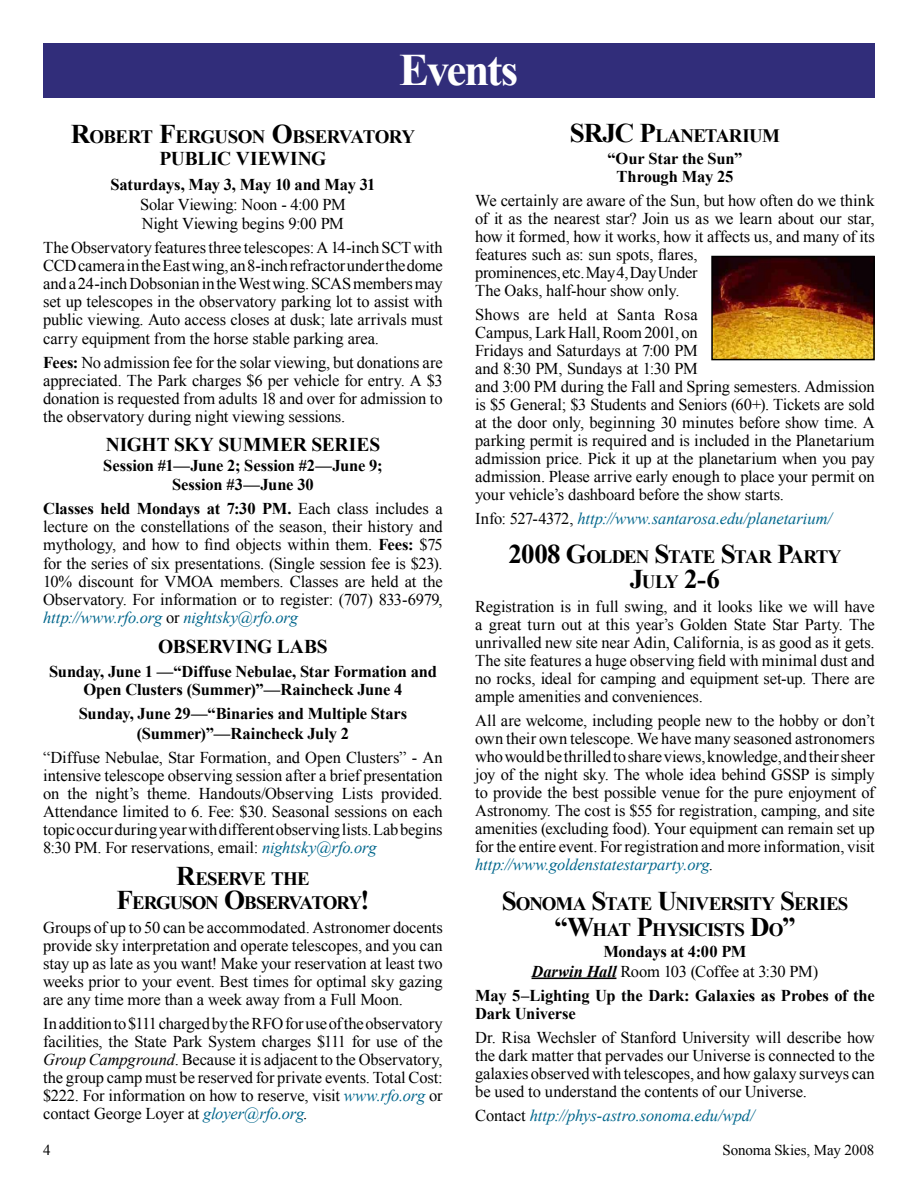
<style>
.page{position:relative;width:918px;height:1188px;background:#fff}
.page>*{position:absolute;margin:0;border:0;box-sizing:border-box;transform-origin:0 0}
.t1{font:700 45px "Times New Roman";letter-spacing:-.055em;color:#fff}
.t2{font:700 27px "Times New Roman";color:#000}
.t3{font:700 19.5px "Times New Roman";color:#000}
.t4{font:700 18.9px/25.5px "Times New Roman";letter-spacing:-.045em;color:#000;text-align:center}
.t5{font:700 18.9px "Times New Roman";letter-spacing:-.025em;color:#000}
.t6{font:16.5px/18px "Times New Roman";letter-spacing:-.01em;color:#000;text-align:justify}
.t7{font:700 16.5px/18px "Times New Roman";letter-spacing:-.01em;color:#000;text-align:center}
.t8{font:italic 16.5px "Times New Roman";letter-spacing:-.005em;color:#00668c}
.t9{font:15px "Times New Roman";letter-spacing:-.01em;color:#000}
.s1{font-size:27px}
.s2{font-weight:700}
.s3{font-style:italic;color:#00668c}
.s4{font-style:italic}
.s5{font-style:normal;color:#000}
.s6{font-size:18.9px}
.s7{font-weight:700;font-style:italic}
</style>
<div class="page">
<div style="left:43px;top:43px;width:832px;height:55px;background:#312d7a"></div>
<hr style="left:532px;top:978px;width:84px;height:1px;background:#000">
<img style="left:714px;top:259px;width:158px;height:98px">
<div style="left:711px;top:256px;width:164px;height:104px;border:2px solid #000"></div>
<h1 class="t1" style="left:399px;top:39px;width:121px">Events</h1>
<p class="t4" style="left:71px;top:123px;width:346px"><span class="s1">R</span>OBERT <span class="s1">F</span>ERGUSON <span class="s1">O</span>BSERVATORY</p>
<p class="t3" style="left:160px;top:145px;width:168px">Public Viewing</p>
<p class="t7" style="left:110px;top:175px;width:267px">Saturdays, May 3, May 10 and May 31</p>
<p class="t6" style="left:140px;top:194px;width:207px;line-height:19.8px">Solar Viewing: Noon - 4:00 PM<br>Night Viewing begins 9:00 PM</p>
<p class="t6" style="left:43px;top:239px;width:401px">The Observatory features three telescopes: A 14-inch SCT with CCD camera in the East wing, an 8-inch refractor under the dome and a 24-inch Dobsonian in the West wing. SCAS members may set up telescopes in the observatory parking lot to assist with public viewing. Auto access closes at dusk; late arrivals must carry equipment from the horse stable parking area.</p>
<p class="t6" style="left:43px;top:353px;width:401px"><span class="s2">Fees:</span> No admission fee for the solar viewing, but donations are appreciated. The Park charges $6 per vehicle for entry. A $3 donation is requested from adults 18 and over for admission to the observatory during night viewing sessions.</p>
<p class="t3" style="left:106px;top:431px;width:155px">Night Sky Summe</p>
<p class="t3" style="left:293px;top:431px;width:68px">r Series</p>
<p class="t7" style="left:103px;top:455px;width:281px;line-height:19.5px">Session #1—June 2; Session #2—June 9;<br>Session #3—June 30</p>
<p class="t6" style="left:43px;top:500px;width:401px"><span class="s2">Classes held Mondays at 7:30 PM.</span> Each class includes a lecture on the constellations of the season, their history and mythology, and how to find objects within them. <span class="s2">Fees:</span> $75 for the series of six presentations. (Single session fee is $23).<br>10% discount for VMOA members. Classes are held at the Observatory. For information or to register: (707) 833-6979, <span class="s3">http://www.rfo.org</span> or <span class="s3">nightsky@rfo.org</span></p>
<p class="t3" style="left:158px;top:633px;width:168px">Observing Labs</p>
<p class="t7" style="left:49px;top:663px;width:389px">Sunday, June 1 —“Diffuse Nebulae, Star Formation and<br>Open Clusters (Summer)”—Raincheck June 4</p>
<p class="t7" style="left:79px;top:704px;width:330px;line-height:19.5px">Sunday, June 29—“Binaries and Multiple Stars (Summer)”—Raincheck July 2</p>
<p class="t6" style="left:43px;top:748px;width:401px">“Diffuse Nebulae, Star Formation, and Open Clusters” - An intensive telescope observing session after a brief presentation on the night’s theme. Handouts/Observing Lists provided.<br>Attendance limited to 6. Fee: $30. Seasonal sessions on each topic occur during year with different observing lists. Lab begins 8:30 PM. For reservations, email: <span class="s3">nightsky@rfo.org</span></p>
<p class="t4" style="left:117px;top:866px;width:254px;line-height:24px"><span class="s1">R</span>ESERVE THE<br><span class="s1">F</span>ERGUSON <span class="s1">O</span>BSERVATORY<span class="s1">!</span></p>
<p class="t6" style="left:43px;top:919px;width:401px">Groups of up to 50 can be accommodated. Astronomer docents provide sky interpretation and operate telescopes, and you can stay up as late as you want! Make your reservation at least two weeks prior to your event. Best times for optimal sky gazing are any time more than a week away from a Full Moon.</p>
<p class="t6" style="left:43px;top:1015px;width:401px">In addition to $111 charged by the RFO for use of the observatory facilities, the State Park System charges $111 for use of the <span class="s4">Group Campground</span>. Because it is adjacent to the Observatory, the group camp must be reserved for private events. Total Cost: $222. For information on how to reserve, visit <span class="s3">www.rfo.org</span> or contact George Loyer at <span class="s3">gloyer@rfo.org</span>.</p>
<p class="t5" style="left:570px;top:122px;width:211px"><span class="s1">SRJC P</span>LANETARIUM</p>
<p class="t7" style="left:608px;top:149px;width:136px">“Our Star the Sun”<br>Through May 25</p>
<p class="t6" style="left:475px;top:191px;width:401px;text-align:left">We certainly are aware of the Sun, but how often do we think of it as the nearest star? Join us as we learn about our star, how it formed, how it works, how it affects us, and many of its features such as: sun spots, flares,<br>prominences, etc. May 4, Day Under<br>The Oaks, half-hour show only.</p>
<p class="t6" style="left:475px;top:305px;width:401px;text-align:left">Shows are held at Santa Rosa<br>Campus, Lark Hall, Room 2001, on<br>Fridays and Saturdays at 7:00 PM<br>and 8:30 PM, Sundays at 1:30 PM<br>and 3:00 PM during the Fall and Spring semesters. Admission is $5 General; $3 Students and Seniors (60+). Tickets are sold at the door only, beginning 30 minutes before show time. A parking permit is required and is included in the Planetarium admission price. Pick it up at the planetarium when you pay admission. Please arrive early enough to place your permit on your vehicle’s dashboard before the show starts.</p>
<p class="t8" style="left:475px;top:507px;width:358px"><span class="s5">Info: 527-4372,</span> http://www.santarosa.edu/planetarium/</p>
<p class="t4" style="left:509px;top:543px;width:334px"><span class="s1">2008 G</span>OLDEN <span class="s1">S</span>TATE <span class="s1">S</span>TAR <span class="s1">P</span>ARTY</p>
<h2 class="t2" style="left:630px;top:561px;width:92px">J<span class="s6">ULY</span> 2-6</h2>
<p class="t6" style="left:475px;top:598px;width:401px">Registration is in full swing, and it looks like we will have a great turn out at this year’s Golden State Star Party. The unrivalled new site near Adin, California, is as good as it gets.<br>The site features a huge observing field with minimal dust and no rocks, ideal for camping and equipment set-up. There are ample amenities and conveniences.</p>
<p class="t6" style="left:475px;top:712px;width:401px">All are welcome, including people new to the hobby or don’t own their own telescope. We have many seasoned astronomers who would be thrilled to share views, knowledge, and their sheer joy of the night sky. The whole idea behind GSSP is simply to provide the best possible venue for the pure enjoyment of Astronomy. The cost is $55 for registration, camping, and site amenities (excluding food). Your equipment can remain set up for the entire event. For registration and more information, visit <span class="s3">http://www.goldenstatestarparty.org</span>.</p>
<p class="t4" style="left:502px;top:891px;width:348px"><span class="s1">S</span>ONOMA <span class="s1">S</span>TATE <span class="s1">U</span>NIVERSITY <span class="s1">S</span>ERIES <span class="s1">“W</span>HAT <span class="s1">P</span>HYSICISTS <span class="s1">D</span>O<span class="s1">”</span></p>
<p class="t6" style="left:532px;top:941px;width:288px;line-height:19.8px;text-align:center"><span class="s2">Mondays at 4:00 PM<br></span><span class="s7">Darwin Hall</span> Room 103 (Coffee at 3:30 PM)</p>
<p class="t7" style="left:475px;top:986px;width:401px;text-align:left">May 5–Lighting Up the Dark: Galaxies as Probes of the<br>Dark Universe</p>
<p class="t6" style="left:475px;top:1028px;width:401px">Dr. Risa Wechsler of Stanford University will describe how the dark matter that pervades our Universe is connected to the galaxies observed with telescopes, and how galaxy surveys can be used to understand the contents of our Universe.</p>
<p class="t8" style="left:475px;top:1104px;width:281px"><span class="s5">Contact</span> http://phys-astro.sonoma.edu/wpd/</p>
<p class="t9" style="left:43px;top:1140px;width:9px">4</p>
<p class="t9" style="left:722px;top:1140px;width:153px">Sonoma Skies, May 2008</p>
</div>
